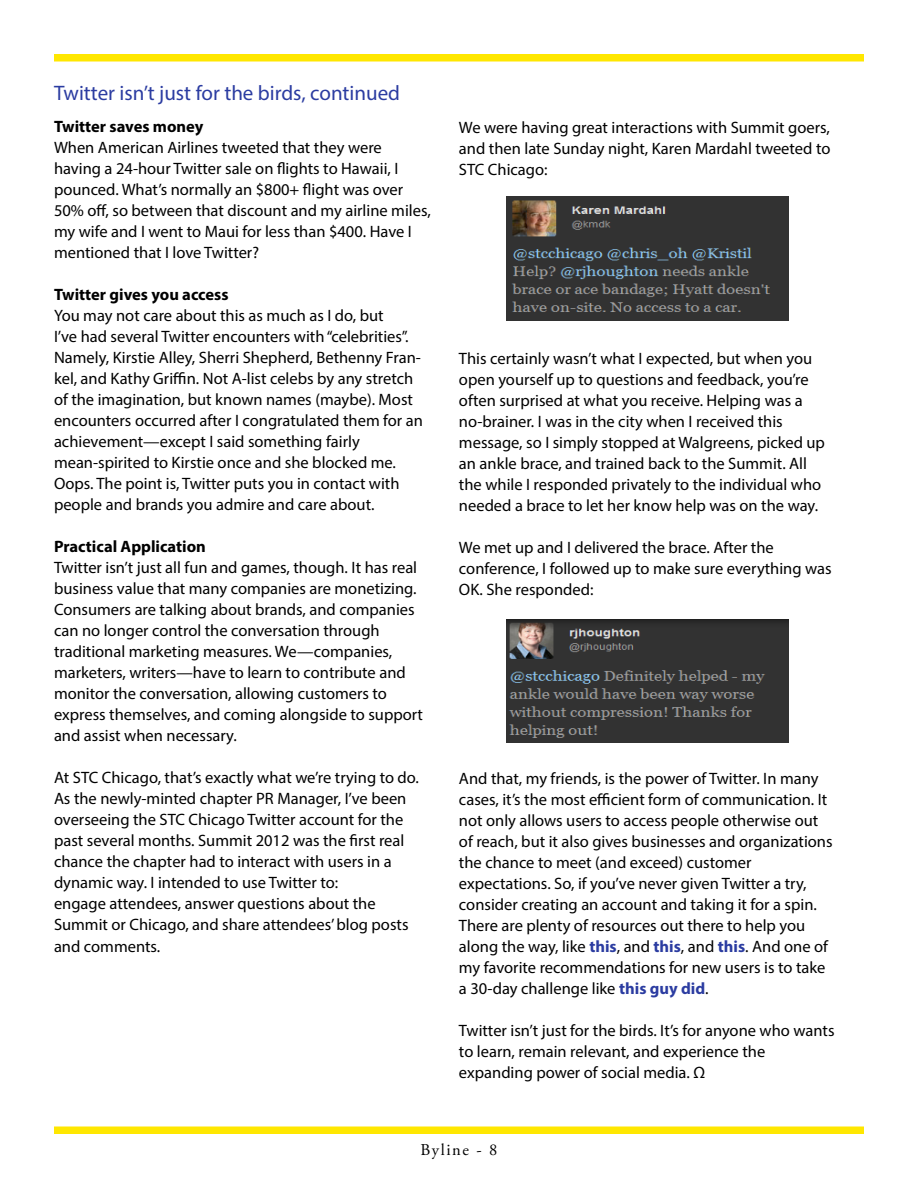
<style>
.page{position:relative;width:918px;height:1188px;background:#fff}
.page>*{position:absolute;margin:0;border:0;box-sizing:border-box;transform-origin:0 0}
.t1{font:21px "Myriad Pro";color:#2b3ca1}
.t2{font:16.5px/21px "Myriad Pro";color:#000}
.t3{font:700 16.5px "Myriad Pro";color:#000}
.t4{font:16.5px "Adobe Garamond Pro";letter-spacing:.1em;color:#000}
.s1{font-weight:700;color:#2b3ca1}
</style>
<div class="page">
<div style="left:54px;top:54px;width:810px;height:8px;background:#ffe700;border:2px solid #ffe700"></div>
<div style="left:54px;top:1126px;width:810px;height:8px;background:#ffe700;border:2px solid #ffe700"></div>
<img style="left:506px;top:196px;width:283px;height:124px">
<img style="left:506px;top:620px;width:283px;height:122px">
<p class="t1" style="left:54px;top:80px;width:348px">Twitter isn’t just for the birds, continued</p>
<p class="t3" style="left:54px;top:116px;width:151px">Twitter saves money</p>
<p class="t2" style="left:54px;top:137px;width:378px">When American Airlines tweeted that they were having a 24-hour Twitter sale on flights to Hawaii, I pounced. What’s normally an $800+ flight was over 50% off, so between that discount and my airline miles, my wife and I went to Maui for less than $400. Have I mentioned that I love Twitter?</p>
<p class="t3" style="left:54px;top:284px;width:176px">Twitter gives you access</p>
<p class="t2" style="left:54px;top:305px;width:370px">You may not care about this as much as I do, but<br>I’ve had several Twitter encounters with “celebrities”.<br>Namely, Kirstie Alley, Sherri Shepherd, Bethenny Fran&shy;kel, and Kathy Griffin. Not A-list celebs by any stretch of the imagination, but known names (maybe). Most encounters occurred after I congratulated them for an achievement—except I said something fairly mean-spirited to Kirstie once and she blocked me.<br>Oops. The point is, Twitter puts you in contact with people and brands you admire and care about.</p>
<p class="t3" style="left:54px;top:536px;width:153px">Practical Application</p>
<p class="t2" style="left:54px;top:557px;width:371px">Twitter isn’t just all fun and games, though. It has real business value that many companies are monetizing.<br>Consumers are talking about brands, and companies can no longer control the conversation through traditional marketing measures. We—companies, marketers, writers—have to learn to contribute and monitor the conversation, allowing customers to express themselves, and coming alongside to support and assist when necessary.</p>
<p class="t2" style="left:54px;top:767px;width:367px">At STC Chicago, that’s exactly what we’re trying to do.<br>As the newly-minted chapter PR Manager, I’ve been overseeing the STC Chicago Twitter account for the past several months. Summit 2012 was the first real chance the chapter had to interact with users in a dynamic way. I intended to use Twitter to:<br>engage attendees, answer questions about the Summit or Chicago, and share attendees’ blog posts and comments.</p>
<p class="t2" style="left:459px;top:116px;width:373px;text-align:justify">We were having great interactions with Summit goers, and then late Sunday night, Karen Mardahl tweeted to STC Chicago:</p>
<p class="t2" style="left:459px;top:347px;width:368px">This certainly wasn’t what I expected, but when you open yourself up to questions and feedback, you’re often surprised at what you receive. Helping was a no-brainer. I was in the city when I received this message, so I simply stopped at Walgreens, picked up an ankle brace, and trained back to the Summit. All the while I responded privately to the individual who needed a brace to let her know help was on the way.</p>
<p class="t2" style="left:459px;top:536px;width:374px">We met up and I delivered the brace. After the conference, I followed up to make sure everything was<br>OK. She responded:</p>
<p class="t2" style="left:459px;top:767px;width:375px">And that, my friends, is the power of Twitter. In many cases, it’s the most efficient form of communication. It not only allows users to access people otherwise out of reach, but it also gives businesses and organizations the chance to meet (and exceed) customer expectations. So, if you’ve never given Twitter a try, consider creating an account and taking it for a spin.<br>There are plenty of resources out there to help you along the way, like <span class="s1">this</span>, and <span class="s1">this</span>, and <span class="s1">this</span>. And one of my favorite recommendations for new users is to take a 30-day challenge like <span class="s1">this guy did</span>.</p>
<p class="t2" style="left:459px;top:1019px;width:377px">Twitter isn’t just for the birds. It’s for anyone who wants to learn, remain relevant, and experience the expanding power of social media. Ω</p>
<p class="t4" style="left:420px;top:1140px;width:79px">Byline - 8</p>
</div>
